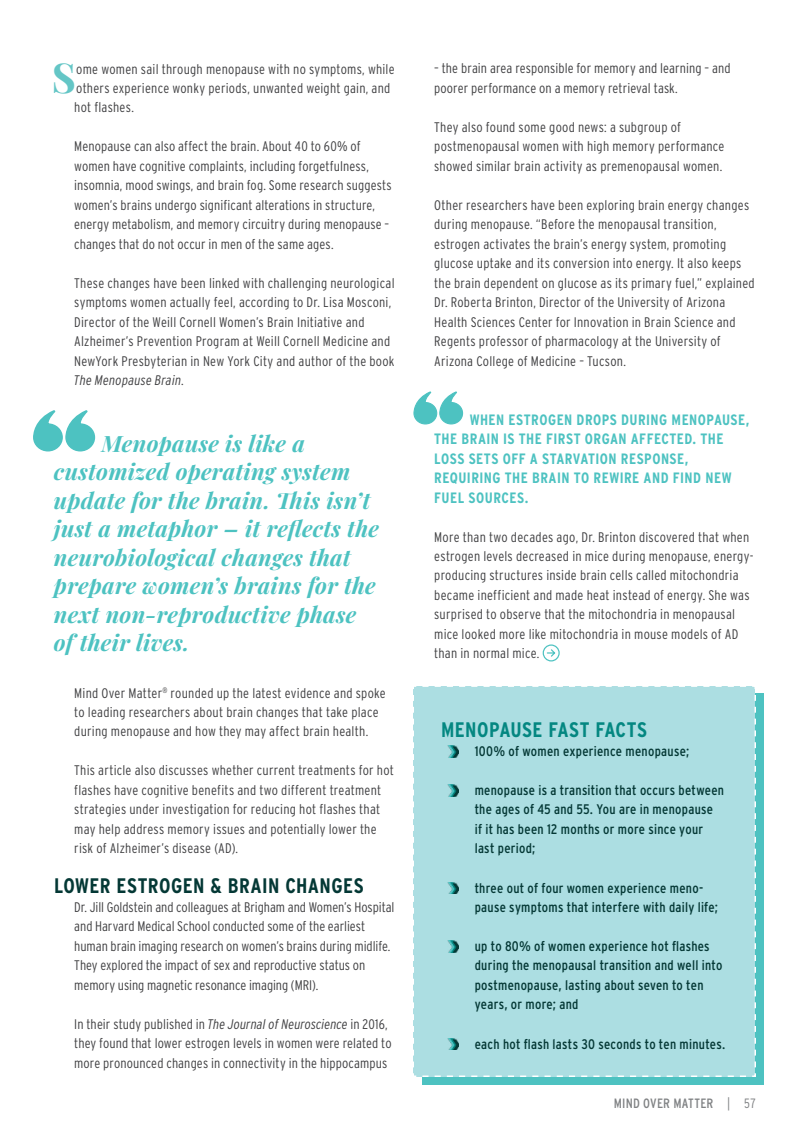
<style>
.page{position:relative;width:810px;height:1134px;background:#fff}
.page>*{position:absolute;margin:0;border:0;box-sizing:border-box;transform-origin:0 0}
.t1{font:700 41.4px "Playfair Display";color:#64c6c6}
.t2{font:italic 700 22.5px/28.5px "Playfair Display";letter-spacing:.01em;color:#4dc2c1}
.t3{font:700 condensed 21px "Interstate";letter-spacing:.02em;color:#043835}
.t4{font:700 condensed 21px "Interstate";letter-spacing:.02em;color:#048781}
.t5{font:700 condensed 15px/19.5px "Interstate";letter-spacing:.03em;color:#4dc2c1}
.t6{font:300 condensed 13.8px/19.5px "Interstate";letter-spacing:.015em;color:#404042}
.t7{font:condensed 13.8px/19.5px "Interstate";letter-spacing:.02em;color:#043835}
.t8{font:condensed 13.5px "Interstate";letter-spacing:.015em;color:#808284}
.s1{font-style:italic}
.s2{font-weight:300}
</style>
<div class="page">
<svg style="left:33px;top:410px;width:63px;height:42px"></svg>
<svg style="left:413px;top:391px;width:51px;height:34px"></svg>
<svg style="left:542px;top:644px;width:18px;height:18px"></svg>
<div style="left:422px;top:693px;width:342px;height:392px;background:#4dc2c1"></div>
<div style="left:413px;top:686px;width:343px;height:391px;background:#acdee2"></div>
<h1 class="t1" style="left:52px;top:61px;width:26px">S</h1>
<p class="t6" style="left:74px;top:60px;width:322px">ome women sail through menopause with no symptoms, while others experience wonky periods, unwanted weight gain, and hot flashes.</p>
<p class="t6" style="left:74px;top:138px;width:319px">Menopause can also affect the brain. About 40 to 60% of women have cognitive complaints, including forgetfulness, insomnia, mood swings, and brain fog. Some research suggests women’s brains undergo significant alterations in structure, energy metabolism, and memory circuitry during menopause – changes that do not occur in men of the same ages.</p>
<p class="t6" style="left:74px;top:274px;width:322px">These changes have been linked with challenging neurological symptoms women actually feel, according to Dr. Lisa Mosconi, Director of the Weill Cornell Women’s Brain Initiative and Alzheimer’s Prevention Program at Weill Cornell Medicine and NewYork Presbyterian in New York City and author of the book <span class="s1">The Menopause Brain</span>.</p>
<h2 class="t2" style="left:54px;top:430px;width:327px;text-indent:47px">Menopause is like a customized operating system update for the brain. T㔴is isn’t just a metaphor – it ref㘶ects the neurobiological changes that prepare women’s brains for the next non-reproductive phase of their lives.</h2>
<p class="t6" style="left:74px;top:684px;width:313px">Mind Over Matter<sup>®</sup> rounded up the latest evidence and spoke to leading researchers about brain changes that take place during menopause and how they may affect brain health.</p>
<p class="t6" style="left:74px;top:762px;width:321px">This article also discusses whether current treatments for hot flashes have cognitive benefits and two different treatment strategies under investigation for reducing hot flashes that may help address memory issues and potentially lower the risk of Alzheimer’s disease (AD).</p>
<h3 class="t3" style="left:54px;top:878px;width:311px">LOWER ESTROGEN &amp; BRAIN CHANGES</h3>
<p class="t6" style="left:74px;top:898px;width:322px">Dr. Jill Goldstein and colleagues at Brigham and Women’s Hospital and Harvard Medical School conducted some of the earliest human brain imaging research on women’s brains during midlife.<br>They explored the impact of sex and reproductive status on memory using magnetic resonance imaging (MRI).</p>
<p class="t6" style="left:74px;top:1015px;width:319px">In their study published in <span class="s1">The Journal of Neuroscience</span> in 2016, they found that lower estrogen levels in women were related to more pronounced changes in connectivity in the hippocampus</p>
<p class="t6" style="left:434px;top:60px;width:298px">– the brain area responsible for memory and learning – and poorer performance on a memory retrieval task.</p>
<p class="t6" style="left:434px;top:118px;width:292px">They also found some good news: a subgroup of postmenopausal women with high memory performance showed similar brain activity as premenopausal women.</p>
<p class="t6" style="left:434px;top:196px;width:322px">Other researchers have been exploring brain energy changes during menopause. “Before the menopausal transition, estrogen activates the brain’s energy system, promoting glucose uptake and its conversion into energy. It also keeps the brain dependent on glucose as its primary fuel,” explained Dr. Roberta Brinton, Director of the University of Arizona Health Sciences Center for Innovation in Brain Science and Regents professor of pharmacology at the University of Arizona College of Medicine – Tucson.</p>
<p class="t5" style="left:434px;top:410px;width:317px;text-indent:35px">WHEN ESTROGEN DROPS DURING MENOPAUSE, THE BRAIN IS THE FIRST ORGAN AFFECTED. THE LOSS SETS OFF A STARVATION RESPONSE, REQUIRING THE BRAIN TO REWIRE AND FIND NEW FUEL SOURCES.</p>
<p class="t6" style="left:434px;top:528px;width:321px">More than two decades ago, Dr. Brinton discovered that when estrogen levels decreased in mice during menopause, energy&shy;producing structures inside brain cells called mitochondria became inefficient and made heat instead of energy. She was surprised to observe that the mitochondria in menopausal mice looked more like mitochondria in mouse models of AD than in normal mice.</p>
<h3 class="t4" style="left:441px;top:722px;width:207px">MENOPAUSE FAST FACTS</h3>
<p class="t7" style="left:475px;top:742px;width:216px">100% of women experience menopause;</p>
<p class="t7" style="left:475px;top:781px;width:251px">menopause is a transition that occurs between the ages of 45 and 55. You are in menopause<br>if it has been 12 months or more since your last period;</p>
<p class="t7" style="left:475px;top:879px;width:245px">three out of four women experience meno&shy;pause symptoms that interfere with daily life;</p>
<p class="t7" style="left:475px;top:937px;width:249px">up to 80% of women experience hot flashes during the menopausal transition and well into postmenopause, lasting about seven to ten years, or more; and</p>
<p class="t7" style="left:475px;top:1035px;width:252px">each hot flash lasts 30 seconds to ten minutes.</p>
<p class="t8" style="left:614px;top:1097px;width:144px">MIND OVER MATTER <span class="s2">| 57</span></p>
</div>
